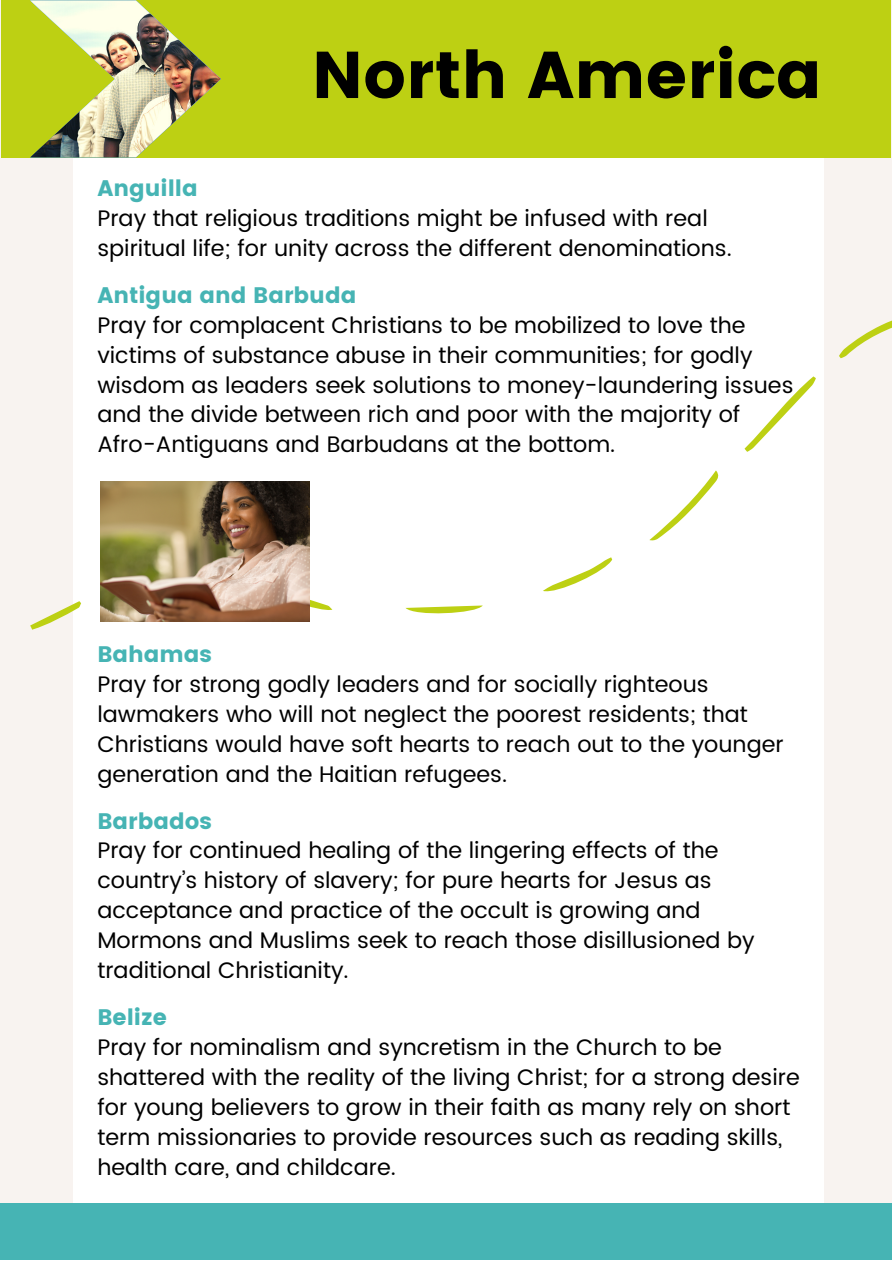
<style>
.page{position:relative;width:892px;height:1263px;background:#fff}
.page>*{position:absolute;margin:0;border:0;box-sizing:border-box;transform-origin:0 0}
.t1{font:65.7px "Poppins";color:#000}
.t2{font:22.5px/30px "Poppins";color:#000}
.t3{font:22.5px "Poppins";color:#46b4b4}
</style>
<div class="page">
<div style="left:0;top:0;width:891px;height:1259px;background:#f8f3f0"></div>
<div style="left:73px;top:157px;width:750px;height:1102px;background:#fff"></div>
<svg style="left:839px;top:321px;width:52px;height:37px"></svg>
<svg style="left:744px;top:376px;width:71px;height:76px"></svg>
<svg style="left:649px;top:470px;width:70px;height:70px"></svg>
<svg style="left:309px;top:584px;width:23px;height:28px"></svg>
<svg style="left:405px;top:605px;width:77px;height:9px"></svg>
<svg style="left:543px;top:557px;width:69px;height:35px"></svg>
<svg style="left:30px;top:601px;width:51px;height:28px"></svg>
<div style="left:1px;top:1px;width:889px;height:157px;background:#bdd013"></div>
<img style="left:30px;top:1px;width:191px;height:156px">
<div style="left:0;top:1203px;width:891px;height:56px;background:#46b4b4"></div>
<img style="left:101px;top:482px;width:208px;height:139px">
<h1 class="t1" style="left:312px;top:37px;width:511px">North America</h1>
<p class="t3" style="left:97px;top:175px;width:102px">Anguilla</p>
<p class="t2" style="left:97px;top:203px;width:635px">Pray that religious traditions might be infused with real spiritual life; for unity across the different denominations.</p>
<p class="t3" style="left:97px;top:282px;width:260px">Antigua and Barbuda</p>
<p class="t2" style="left:97px;top:310px;width:697px">Pray for complacent Christians to be mobilized to love the victims of substance abuse in their communities; for godly wisdom as leaders seek solutions to money-laundering issues and the divide between rich and poor with the majority of Afro-Antiguans and Barbudans at the bottom.</p>
<p class="t3" style="left:97px;top:641px;width:116px">Bahamas</p>
<p class="t2" style="left:97px;top:669px;width:687px">Pray for strong godly leaders and for socially righteous lawmakers who will not neglect the poorest residents; that Christians would have soft hearts to reach out to the younger generation and the Haitian refugees.</p>
<p class="t3" style="left:97px;top:807px;width:116px">Barbados</p>
<p class="t2" style="left:97px;top:835px;width:658px">Pray for continued healing of the lingering effects of the country’s history of slavery; for pure hearts for Jesus as acceptance and practice of the occult is growing and Mormons and Muslims seek to reach those disillusioned by traditional Christianity.</p>
<p class="t3" style="left:97px;top:1003px;width:71px">Belize</p>
<p class="t2" style="left:97px;top:1032px;width:703px">Pray for nominalism and syncretism in the Church to be shattered with the reality of the living Christ; for a strong desire for young believers to grow in their faith as many rely on short term missionaries to provide resources such as reading skills, health care, and childcare.</p>
</div>
